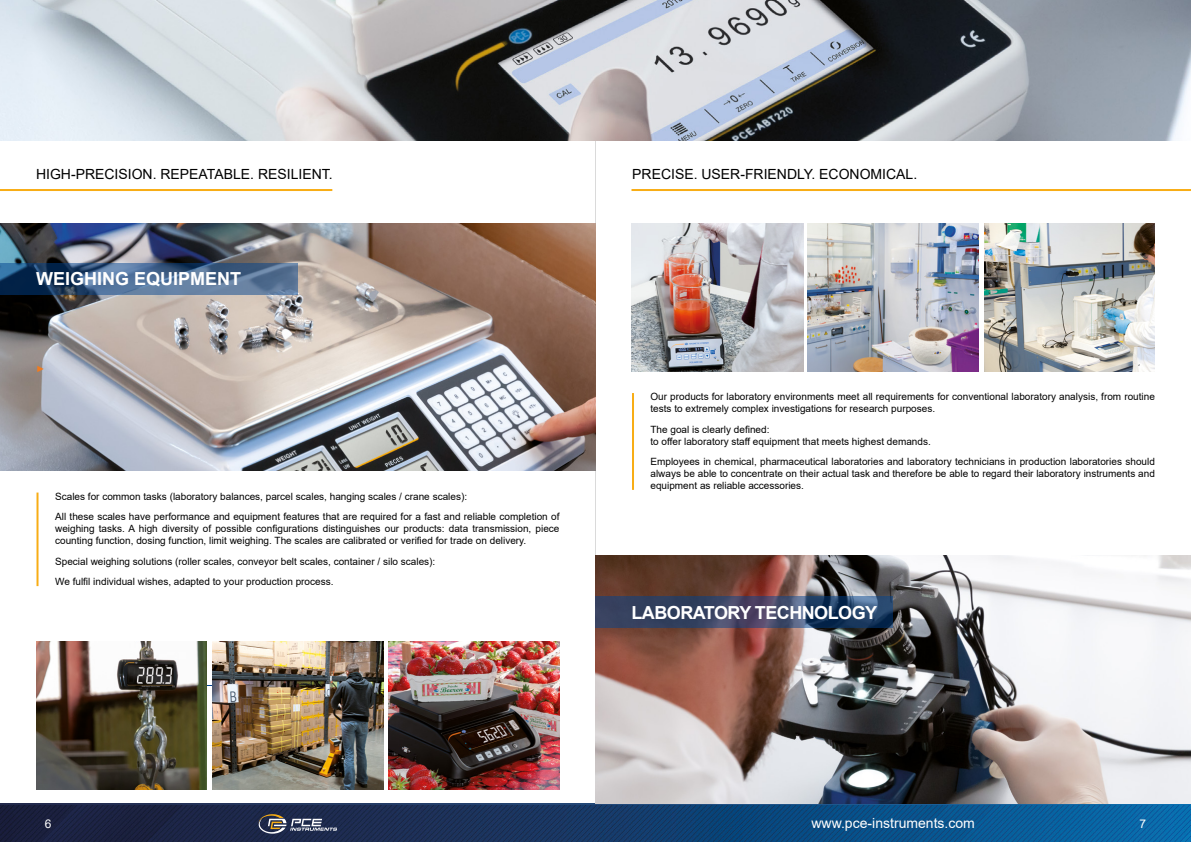
<style>
.page{position:relative;width:1191px;height:842px;background:#fff}
.page>*{position:absolute;margin:0;border:0;box-sizing:border-box;transform-origin:0 0}
.t1{font:700 18px "Arial";letter-spacing:-.03em;color:#fff}
.t2{font:700 18px "Arial";color:#fff}
.t3{font:14px "Arial";color:#000}
.t4{font:14px "Arial";color:#fff}
.t5{font:12px "Arial";color:#fff}
.t6{font:10px/12px "Arial";color:#000}
.t7{font:9px "Arial";color:#ef7b20}
</style>
<div class="page">
<hr style="left:595px;top:0;width:1px;height:842px;background:#dadada">
<img style="left:0;top:806px;width:1191px;height:36px">
<svg style="left:0;top:803px;width:595px;height:1px"></svg>
<hr style="left:36px;top:685px;width:253px;height:1px;background:#01438f">
<svg style="left:258px;top:814px;width:79px;height:20px;background:#51576b"></svg>
<img style="left:0;top:0;width:1191px;height:140px">
<img style="left:0;top:223px;width:595px;height:247px">
<img style="left:595px;top:556px;width:596px;height:248px">
<img style="left:631px;top:223px;width:172px;height:149px">
<img style="left:36px;top:641px;width:171px;height:149px">
<img style="left:212px;top:641px;width:171px;height:149px">
<img style="left:389px;top:641px;width:170px;height:149px">
<img style="left:808px;top:223px;width:170px;height:149px">
<img style="left:984px;top:223px;width:171px;height:149px">
<svg style="left:595px;top:596px;width:298px;height:32px;background:#354364"></svg>
<hr style="left:36px;top:493px;width:2px;height:93px;background:#f8ad15">
<hr style="left:632px;top:393px;width:2px;height:97px;background:#f8ad15">
<svg style="left:0;top:264px;width:298px;height:31px;background:#416086"></svg>
<hr style="left:631px;top:189px;width:560px;height:2px;background:#f8ad15">
<hr style="left:0;top:189px;width:332px;height:2px;background:#f8ad15">
<h2 class="t3" style="left:36px;top:164px;width:298px">HIGH-PRECISION. REPEATABLE. RESILIENT.</h2>
<h1 class="t2" style="left:36px;top:266px;width:207px">WEIGHING EQUIPMENT</h1>
<p class="t7" style="left:36px;top:362px;width:10px">►</p>
<p class="t6" style="left:55px;top:486px;width:506px;line-height:20.5px">Scales for common tasks (laboratory balances, parcel scales, hanging scales / crane scales):<br>All these scales have performance and equipment features that are required for a fast and reliable completion of</p>
<p class="t6" style="left:55px;top:523px;width:506px">weighing tasks. A high diversity of possible configurations distinguishes our products: data transmission, piece counting function, dosing function, limit weighing. The scales are calibrated or verified for trade on delivery.</p>
<p class="t6" style="left:55px;top:551px;width:382px;line-height:20.5px">Special weighing solutions (roller scales, conveyor belt scales, container / silo scales):<br>We fulfil individual wishes, adapted to your production process.</p>
<h2 class="t3" style="left:632px;top:164px;width:286px">PRECISE. USER-FRIENDLY. ECONOMICAL.</h2>
<p class="t6" style="left:650px;top:391px;width:506px">Our products for laboratory environments meet all requirements for conventional laboratory analysis, from routine tests to extremely complex investigations for research purposes.</p>
<p class="t6" style="left:650px;top:423px;width:282px">The goal is clearly defined:<br>to offer laboratory staff equipment that meets highest demands.</p>
<p class="t6" style="left:650px;top:456px;width:506px;text-align:justify">Employees in chemical, pharmaceutical laboratories and laboratory technicians in production laboratories should always be able to concentrate on their actual task and therefore be able to regard their laboratory instruments and equipment as reliable accessories.</p>
<h1 class="t1" style="left:631px;top:600px;width:247px">LABORATORY TECHNOLOGY</h1>
<p class="t5" style="left:45px;top:816px;width:8px">6</p>
<h2 class="t4" style="left:811px;top:813px;width:165px">www.pce-instruments.com</h2>
<p class="t5" style="left:1139px;top:816px;width:8px">7</p>
</div>
